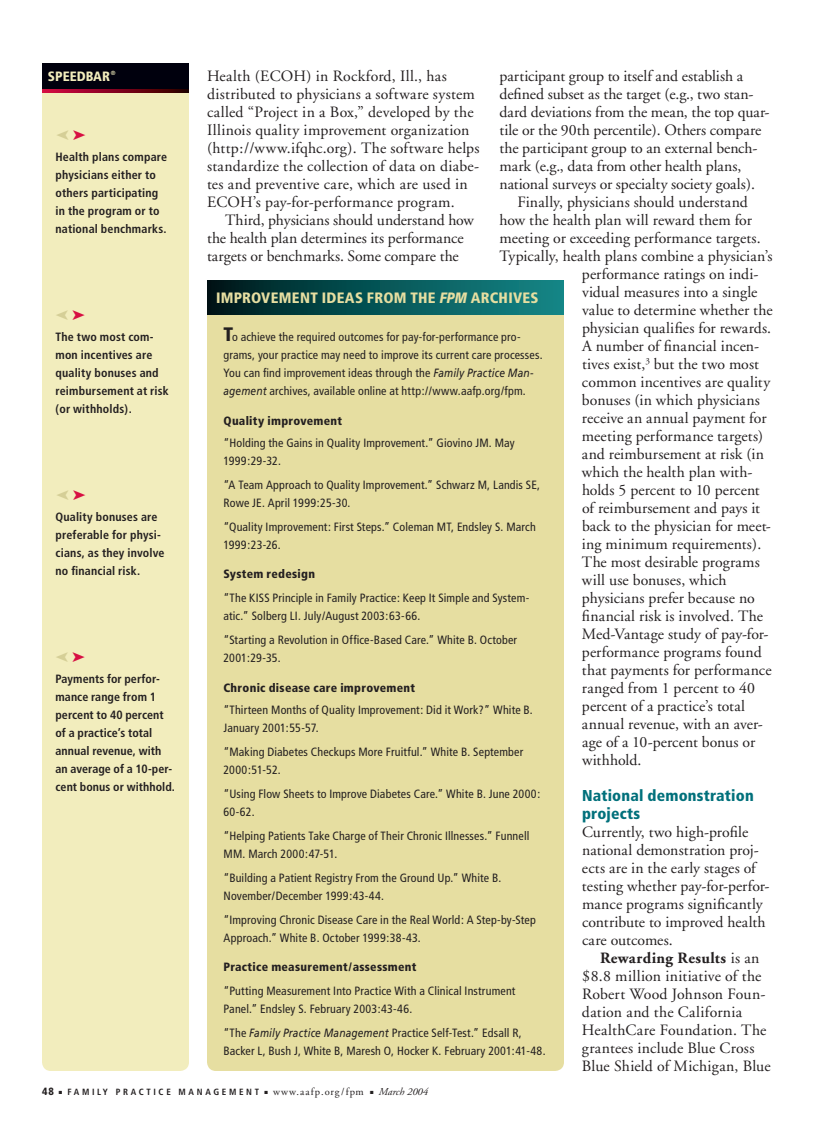
<style>
.page{position:relative;width:837px;height:1134px;background:#fff}
.page>*{position:absolute;margin:0;border:0;box-sizing:border-box;transform-origin:0 0}
.t1{font:15.75px/18px "Adobe Garamond";letter-spacing:.005em;color:#231f20}
.t2{font:900 condensed 15.75px/18px "Frutiger";letter-spacing:.01em;color:#00707b}
.t3{font:900 condensed 15px "Frutiger";letter-spacing:.015em;color:#e6dea1}
.t4{font:900 condensed 13.5px "Frutiger";color:#f2edbd}
.t5{font:condensed 12px/18px "Frutiger";letter-spacing:.015em;color:#231f20}
.t6{font:700 condensed 12px/18px "Frutiger";letter-spacing:.01em;color:#231f20}
.t7{font:900 condensed 12px "Frutiger";letter-spacing:.025em;color:#231f20}
.t8{font:10.5px "Adobe Garamond";letter-spacing:.1em;color:#231f20}
.t9{font:italic 10.5px "Adobe Garamond";color:#231f20}
.t10{font:900 condensed 10.5px "Frutiger";color:#231f20}
.t11{font:700 condensed 9px "Frutiger";letter-spacing:.3em;color:#231f20}
.t12{font:700 condensed 6px "Frutiger";color:#f2edbd}
.s1{font-weight:700}
.s2{font-style:italic;font-stretch:normal}
.s3{font-weight:900;font-size:19.5px}
</style>
<div class="page">
<div style="left:207px;top:315px;width:357px;height:756px;background:#e6dea1"></div>
<div style="left:207px;top:280px;width:357px;height:35px;background:linear-gradient(to right,#001b1d,#148b8b)"></div>
<div style="left:42px;top:92px;width:147px;height:979px;background:#f2edbd"></div>
<div style="left:42px;top:63px;width:147px;height:27px;background:#00000d"></div>
<svg style="left:42px;top:89px;width:147px;height:3px"></svg>
<svg style="left:57px;top:130px;width:28px;height:10px"></svg>
<svg style="left:56px;top:310px;width:29px;height:10px"></svg>
<svg style="left:57px;top:490px;width:28px;height:10px"></svg>
<svg style="left:56px;top:652px;width:29px;height:10px"></svg>
<p class="t4" style="left:48px;top:68px;width:64px">SPEEDBAR</p>
<p class="t12" style="left:111px;top:70px;width:6px">®</p>
<p class="t6" style="left:56px;top:148px;width:113px">Health plans compare physicians either to others participating in the program or to national benchmarks.</p>
<p class="t6" style="left:56px;top:328px;width:115px">The two most com&shy;mon incentives are quality bonuses and reimbursement at risk (or withholds).</p>
<p class="t6" style="left:55px;top:508px;width:111px">Quality bonuses are preferable for physi&shy;cians, as they involve no financial risk.</p>
<p class="t6" style="left:55px;top:670px;width:121px">Payments for perfor&shy;mance range from 1 percent to 40 percent of a practice’s total annual revenue, with an average of a 10-per&shy;cent bonus or withhold.</p>
<p class="t1" style="left:500px;top:67px;width:245px">participant group to itself and establish a</p>
<p class="t1" style="left:500px;top:85px;width:256px">defined subset as the target (e.g., two stan-</p>
<p class="t1" style="left:499px;top:103px;width:272px">dard deviations from the mean, the top quar-</p>
<p class="t1" style="left:500px;top:121px;width:263px">tile or the 90th percentile). Others compare</p>
<p class="t1" style="left:500px;top:139px;width:260px">the participant group to an external bench-</p>
<p class="t1" style="left:499px;top:157px;width:243px">mark (e.g., data from other health plans,</p>
<p class="t1" style="left:499px;top:175px;width:257px">national surveys or specialty society goals).</p>
<p class="t1" style="left:517px;top:193px;width:232px">Finally, physicians should understand</p>
<p class="t1" style="left:499px;top:211px;width:254px">how the health plan will reward them for</p>
<p class="t1" style="left:499px;top:229px;width:263px">meeting or exceeding performance targets.</p>
<p class="t1" style="left:499px;top:247px;width:275px">Typically, health plans combine a physician’s</p>
<p class="t1" style="left:582px;top:265px;width:178px">performance ratings on indi-</p>
<p class="t1" style="left:582px;top:283px;width:177px">vidual measures into a single</p>
<p class="t1" style="left:582px;top:301px;width:192px">value to determine whether the</p>
<p class="t1" style="left:582px;top:319px;width:191px">physician qualifies for rewards.</p>
<p class="t1" style="left:582px;top:337px;width:179px">A number of financial incen-</p>
<p class="t1" style="left:582px;top:355px;width:179px">tives exist,<sup>3</sup> but the two most</p>
<p class="t1" style="left:582px;top:373px;width:190px">common incentives are quality</p>
<p class="t1" style="left:582px;top:391px;width:179px">bonuses (in which physicians</p>
<p class="t1" style="left:582px;top:409px;width:186px">receive an annual payment for</p>
<p class="t1" style="left:582px;top:427px;width:183px">meeting performance targets)</p>
<p class="t1" style="left:582px;top:445px;width:183px">and reimbursement at risk (in</p>
<p class="t1" style="left:582px;top:463px;width:172px">which the health plan with-</p>
<p class="t1" style="left:582px;top:481px;width:179px">holds 5 percent to 10 percent</p>
<p class="t1" style="left:582px;top:499px;width:180px">of reimbursement and pays it</p>
<p class="t1" style="left:582px;top:517px;width:191px">back to the physician for meet-</p>
<p class="t1" style="left:582px;top:535px;width:181px">ing minimum requirements).</p>
<p class="t1" style="left:582px;top:553px;width:179px">The most desirable programs</p>
<p class="t1" style="left:582px;top:571px;width:146px">will use bonuses, which</p>
<p class="t1" style="left:582px;top:589px;width:174px">physicians prefer because no</p>
<p class="t1" style="left:582px;top:607px;width:182px">financial risk is involved. The</p>
<p class="t1" style="left:582px;top:625px;width:188px">Med-Vantage study of pay-for-</p>
<p class="t1" style="left:582px;top:643px;width:181px">performance programs found</p>
<p class="t1" style="left:582px;top:661px;width:191px">that payments for performance</p>
<p class="t1" style="left:582px;top:679px;width:174px">ranged from 1 percent to 40</p>
<p class="t1" style="left:582px;top:697px;width:165px">percent of a practice’s total</p>
<p class="t1" style="left:582px;top:715px;width:182px">annual revenue, with an aver-</p>
<p class="t1" style="left:582px;top:733px;width:175px">age of a 10-percent bonus or</p>
<p class="t1" style="left:582px;top:751px;width:61px">withhold.</p>
<p class="t2" style="left:582px;top:786px;width:173px">National demonstration projects</p>
<p class="t1" style="left:582px;top:823px;width:189px">Currently, two high-profile national demonstration proj&shy;ects are in the early stages of testing whether pay-for-perfor&shy;mance programs significantly contribute to improved health care outcomes.</p>
<p class="t1" style="left:582px;top:949px;width:190px;text-indent:18px"><span class="s1">Rewarding Results</span> is an $8.8 million initiative of the<br>Robert Wood Johnson Foun&shy;dation and the California<br>HealthCare Foundation. The grantees include Blue Cross<br>Blue Shield of Michigan, Blue</p>
<p class="t1" style="left:207px;top:67px;width:274px">Health (ECOH) in Rockford, Ill., has distributed to physicians a software system called “Project in a Box,” developed by the Illinois quality improvement organization (http://www.ifqhc.org). The software helps standardize the collection of data on diabe&shy;tes and preventive care, which are used in ECOH’s pay-for-performance program.</p>
<p class="t1" style="left:207px;top:211px;width:269px;text-indent:18px">Third, physicians should understand how the health plan determines its performance targets or benchmarks. Some compare the</p>
<p class="t3" style="left:216px;top:289px;width:324px">IMPROVEMENT IDEAS FROM THE <span class="s2">FPM</span> ARCHIVES</p>
<p class="t5" style="left:223px;top:328px;width:321px"><span class="s3">T</span>o achieve the required outcomes for pay-for-performance pro&shy;grams, your practice may need to improve its current care processes.<br>You can find improvement ideas through the <span class="s2">Family Practice Man&shy;agement</span> archives, available online at http://www.aafp.org/fpm.</p>
<p class="t7" style="left:224px;top:413px;width:120px">Quality improvement</p>
<p class="t5" style="left:223px;top:434px;width:293px">“Holding the Gains in Quality Improvement.” Giovino JM. May<br>1999:29-32.</p>
<p class="t5" style="left:223px;top:476px;width:318px">“A Team Approach to Quality Improvement.” Schwarz M, Landis SE,<br>Rowe JE. April 1999:25-30.</p>
<p class="t5" style="left:223px;top:518px;width:314px">“Quality Improvement: First Steps.” Coleman MT, Endsley S. March<br>1999:23-26.</p>
<p class="t7" style="left:223px;top:567px;width:93px">System redesign</p>
<p class="t5" style="left:223px;top:589px;width:307px">“The KISS Principle in Family Practice: Keep It Simple and System&shy;atic.” Solberg LI. July/August 2003:63-66.</p>
<p class="t5" style="left:223px;top:631px;width:295px">“Starting a Revolution in Office-Based Care.” White B. October<br>2001:29-35.</p>
<p class="t7" style="left:223px;top:680px;width:193px">Chronic disease care improvement</p>
<p class="t5" style="left:223px;top:701px;width:311px">“Thirteen Months of Quality Improvement: Did it Work?” White B.<br>January 2001:55-57.</p>
<p class="t5" style="left:223px;top:743px;width:301px">“Making Diabetes Checkups More Fruitful.” White B. September<br>2000:51-52.</p>
<p class="t5" style="left:223px;top:785px;width:318px">“Using Flow Sheets to Improve Diabetes Care.” White B. June 2000:<br>60-62.</p>
<p class="t5" style="left:223px;top:827px;width:307px">“Helping Patients Take Charge of Their Chronic Illnesses.” Funnell<br>MM. March 2000:47-51.</p>
<p class="t5" style="left:223px;top:869px;width:279px">“Building a Patient Registry From the Ground Up.” White B.<br>November/December 1999:43-44.</p>
<p class="t5" style="left:223px;top:911px;width:314px">“Improving Chronic Disease Care in the Real World: A Step-by-Step<br>Approach.” White B. October 1999:38-43.</p>
<p class="t7" style="left:223px;top:960px;width:195px">Practice measurement/assessment</p>
<p class="t5" style="left:223px;top:982px;width:293px">“Putting Measurement Into Practice With a Clinical Instrument<br>Panel.” Endsley S. February 2003:43-46.</p>
<p class="t5" style="left:223px;top:1024px;width:324px">“The <span class="s2">Family Practice Management</span> Practice Self-Test.” Edsall R,<br>Backer L, Bush J, White B, Maresh O, Hocker K. February 2001:41-48.</p>
<p class="t10" style="left:42px;top:1085px;width:13px">48</p>
<p class="t11" style="left:59px;top:1087px;width:211px">■ FAMILY PRACTICE MANAGEMENT ■</p>
<p class="t8" style="left:273px;top:1086px;width:92px">www.aafp.org/fpm</p>
<p class="t9" style="left:370px;top:1086px;width:60px">■ March 2004</p>
</div>
